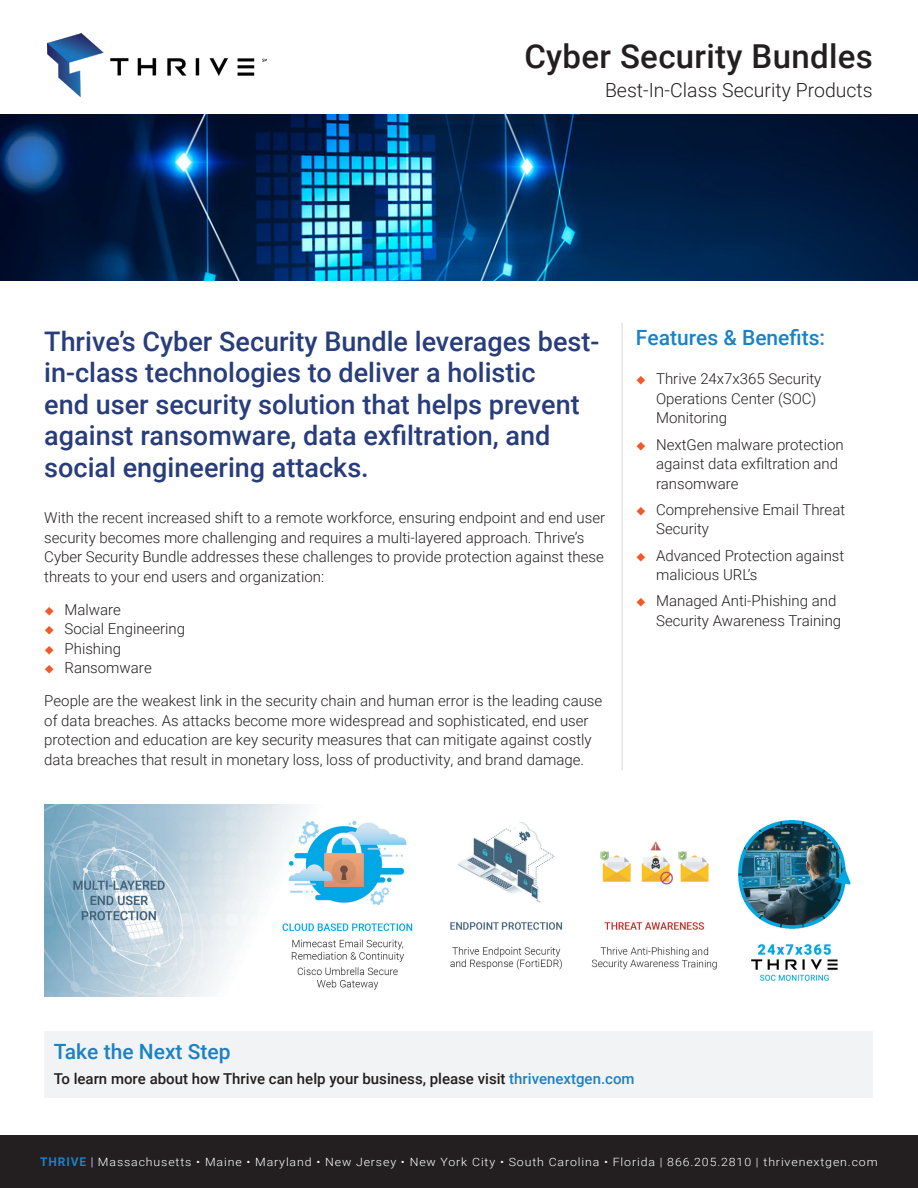
<style>
.page{position:relative;width:918px;height:1188px;background:#fff}
.page>*{position:absolute;margin:0;border:0;box-sizing:border-box;transform-origin:0 0}
.t1{font:500 33px "Roboto";letter-spacing:.01em;color:#231f20}
.t2{font:500 27px/31.5px "Roboto";color:#283d79}
.t3{font:500 21px "Roboto";color:#1b82c5}
.t4{font:300 19.5px "Roboto";color:#231f20}
.t5{font:300 15px/19.5px "Roboto";color:#231f20}
.t6{font:500 15px "Roboto";color:#231f20}
.t7{font:300 11.4px "Roboto";letter-spacing:.07em;color:#fff;scale:1.08 1}
.s1{color:#1b82c5}
.s2{font-weight:700;font-size:12px;color:#1b82c5}
.s3{font-size:12px}
</style>
<div class="page">
<div style="left:0;top:1135px;width:918px;height:53px;background:#231f20"></div>
<img style="left:0;top:114px;width:918px;height:167px">
<img style="left:47px;top:34px;width:220px;height:62px">
<img style="left:44px;top:805px;width:807px;height:192px">
<hr style="left:622px;top:323px;width:1px;height:447px;background:#d5d6d8">
<div style="left:44px;top:1031px;width:829px;height:66px;background:#f2f3f4"></div>
<p class="t1" style="left:524px;top:33px;width:350px">Cyber Security Bundles</p>
<p class="t4" style="left:605px;top:76px;width:269px">Best-In-Class Security Products</p>
<p class="t2" style="left:44px;top:325px;width:557px">Thrive’s Cyber Security Bundle leverages best&shy;in-class technologies to deliver a holistic<br>end user security solution that helps prevent against ransomware, data exfiltration, and social engineering attacks.</p>
<p class="t5" style="left:44px;top:508px;width:562px">With the recent increased shift to a remote workforce, ensuring endpoint and end user security becomes more challenging and requires a multi-layered approach. Thrive’s Cyber Security Bundle addresses these challenges to provide protection against these threats to your end users and organization:</p>
<p class="t5" style="left:65px;top:599px;width:58px">Malware</p>
<p class="t5" style="left:65px;top:619px;width:122px">Social Engineering</p>
<p class="t5" style="left:65px;top:638px;width:58px">Phishing</p>
<p class="t5" style="left:65px;top:658px;width:89px">Ransomware</p>
<p class="t5" style="left:44px;top:691px;width:560px">People are the weakest link in the security chain and human error is the leading cause of data breaches. As attacks become more widespread and sophisticated, end user protection and education are key security measures that can mitigate against costly data breaches that result in monetary loss, loss of productivity, and brand damage.</p>
<p class="t3" style="left:636px;top:322px;width:191px">Features &amp; Benefits:</p>
<p class="t5" style="left:656px;top:369px;width:167px">Thrive 24x7x365 Security<br>Operations Center (SOC)<br>Monitoring</p>
<p class="t5" style="left:656px;top:434px;width:189px">NextGen malware protection against data exfiltration and ransomware</p>
<p class="t5" style="left:656px;top:499px;width:191px">Comprehensive Email Threat<br>Security</p>
<p class="t5" style="left:656px;top:545px;width:190px">Advanced Protection against malicious URL’s</p>
<p class="t5" style="left:656px;top:591px;width:187px">Managed Anti-Phishing and<br>Security Awareness Training</p>
<p class="t3" style="left:54px;top:1037px;width:178px">Take the Next Step</p>
<p class="t6" style="left:54px;top:1068px;width:582px">To learn more about how Thrive can help your business, please visit <span class="s1">thrivenextgen.com</span></p>
<p class="t7" style="left:40px;top:1154px;width:777px"><span class="s2">THRIVE</span> <span class="s3">|</span> Massachusetts • Maine • Maryland • New Jersey • New York City • South Carolina • Florida | 866.205.2810 | thrivenextgen.com</p>
</div>
